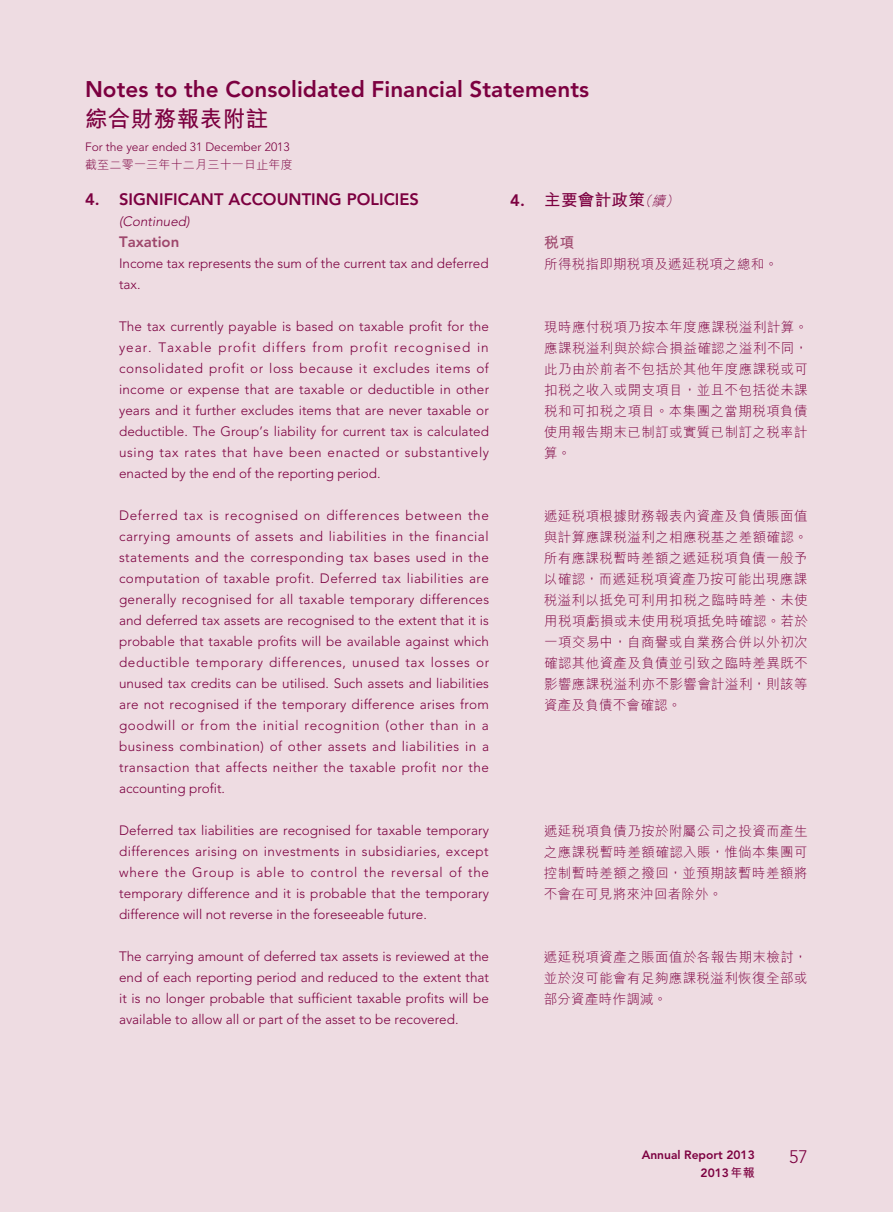
<style>
.page{position:relative;width:893px;height:1212px;background:#eedce2}
.page>*{position:absolute;margin:0;border:0;box-sizing:border-box;transform-origin:0 0}
.t1{font:800 22.5px "Avenir LT Std";color:#7c0040}
.t2{font:700 22.5px "M Hei HK";letter-spacing:.02em;color:#7c0040}
.t3{font:300 18px "Avenir LT Std";color:#7c0040}
.t4{font:800 16.5px "Avenir LT Std";color:#7c0040}
.t5{font:700 16.5px "M Hei HK";letter-spacing:.02em;color:#7c0040}
.t6{font:800 15px "Avenir LT Std";color:#9e476c}
.t7{font:700 15px "M Hei HK";color:#9e476c}
.t8{font:300 13.5px/21px "Avenir LT Std";color:#7c0040;text-align:justify}
.t9{font:300 13.5px/21px "M Hei HK";letter-spacing:.03em;color:#7c0040;text-align:justify}
.t10{font:italic 300 13.5px "Avenir LT Std";color:#7c0040}
.t11{font:300 12px "Avenir LT Std";color:#7c0040}
.t12{font:800 12px "Avenir LT Std";color:#7c0040}
.t13{font:300 12px "M Hei HK";letter-spacing:.02em;color:#7c0040}
.s1{font-family:"Avenir LT Std";font-weight:800}
.s2{font-weight:300;font-style:italic;font-size:13.5px}
.s3{font-family:"M Hei HK";font-weight:700}
</style>
<div class="page">
<h1 class="t1" style="left:85px;top:76px;width:506px">Notes to the Consolidated Financial Statements</h1>
<h1 class="t2" style="left:85px;top:102px;width:185px">綜合財務報表附註</h1>
<p class="t11" style="left:85px;top:140px;width:206px">For the year ended 31 December 2013</p>
<p class="t13" style="left:85px;top:158px;width:209px">截至二零一三年十二月三十一日止年度</p>
<p class="t4" style="left:85px;top:190px;width:336px">4. SIGNIFICANT ACCOUNTING POLICIES</p>
<p class="t10" style="left:119px;top:213px;width:72px">(Continued)</p>
<p class="t6" style="left:119px;top:233px;width:62px">Taxation</p>
<p class="t8" style="left:119px;top:253px;width:371px">Income tax represents the sum of the current tax and deferred tax.</p>
<p class="t8" style="left:119px;top:316px;width:372px">The tax currently payable is based on taxable profit for the year. Taxable profit differs from profit recognised in consolidated profit or loss because it excludes items of income or expense that are taxable or deductible in other years and it further excludes items that are never taxable or deductible. The Group’s liability for current tax is calculated using tax rates that have been enacted or substantively enacted by the end of the reporting period.</p>
<p class="t8" style="left:119px;top:505px;width:372px">Deferred tax is recognised on differences between the carrying amounts of assets and liabilities in the financial statements and the corresponding tax bases used in the computation of taxable profit. Deferred tax liabilities are generally recognised for all taxable temporary differences and deferred tax assets are recognised to the extent that it is probable that taxable profits will be available against which deductible temporary differences, unused tax losses or unused tax credits can be utilised. Such assets and liabilities are not recognised if the temporary difference arises from goodwill or from the initial recognition (other than in a business combination) of other assets and liabilities in a transaction that affects neither the taxable profit nor the accounting profit.</p>
<p class="t8" style="left:119px;top:820px;width:372px">Deferred tax liabilities are recognised for taxable temporary differences arising on investments in subsidiaries, except where the Group is able to control the reversal of the temporary difference and it is probable that the temporary difference will not reverse in the foreseeable future.</p>
<p class="t8" style="left:119px;top:946px;width:371px">The carrying amount of deferred tax assets is reviewed at the end of each reporting period and reduced to the extent that it is no longer probable that sufficient taxable profits will be available to allow all or part of the asset to be recovered.</p>
<p class="t5" style="left:510px;top:188px;width:173px"><span class="s1">4.</span> 主要會計政策<span class="s2">（續）</span></p>
<p class="t7" style="left:544px;top:232px;width:32px">稅項</p>
<p class="t9" style="left:544px;top:253px;width:235px">所得稅指即期稅項及遞延稅項之總和。</p>
<p class="t9" style="left:544px;top:316px;width:265px">現時應付稅項乃按本年度應課稅溢利計算。應課稅溢利與於綜合損益確認之溢利不同，此乃由於前者不包括於其他年度應課稅或可扣稅之收入或開支項目，並且不包括從未課稅和可扣稅之項目。本集團之當期稅項負債使用報告期末已制訂或實質已制訂之稅率計算。</p>
<p class="t9" style="left:544px;top:505px;width:266px">遞延稅項根據財務報表內資產及負債賬面值與計算應課稅溢利之相應稅基之差額確認。所有應課稅暫時差額之遞延稅項負債一般予以確認，而遞延稅項資產乃按可能出現應課稅溢利以抵免可利用扣稅之臨時時差、未使用稅項虧損或未使用稅項抵免時確認。若於一項交易中，自商譽或自業務合併以外初次確認其他資產及負債並引致之臨時差異既不影響應課稅溢利亦不影響會計溢利，則該等資產及負債不會確認。</p>
<p class="t9" style="left:544px;top:820px;width:265px">遞延稅項負債乃按於附屬公司之投資而產生之應課稅暫時差額確認入賬，惟倘本集團可控制暫時差額之撥回，並預期該暫時差額將不會在可見將來沖回者除外。</p>
<p class="t9" style="left:544px;top:946px;width:265px">遞延稅項資產之賬面值於各報告期末檢討，並於沒可能會有足夠應課稅溢利恢復全部或部分資產時作調減。</p>
<p class="t12" style="left:642px;top:1147px;width:115px">Annual Report 2013</p>
<h2 class="t3" style="left:789px;top:1146px;width:20px">57</h2>
<p class="t12" style="left:701px;top:1165px;width:56px">2013<span class="s3">年報</span></p>
</div>
